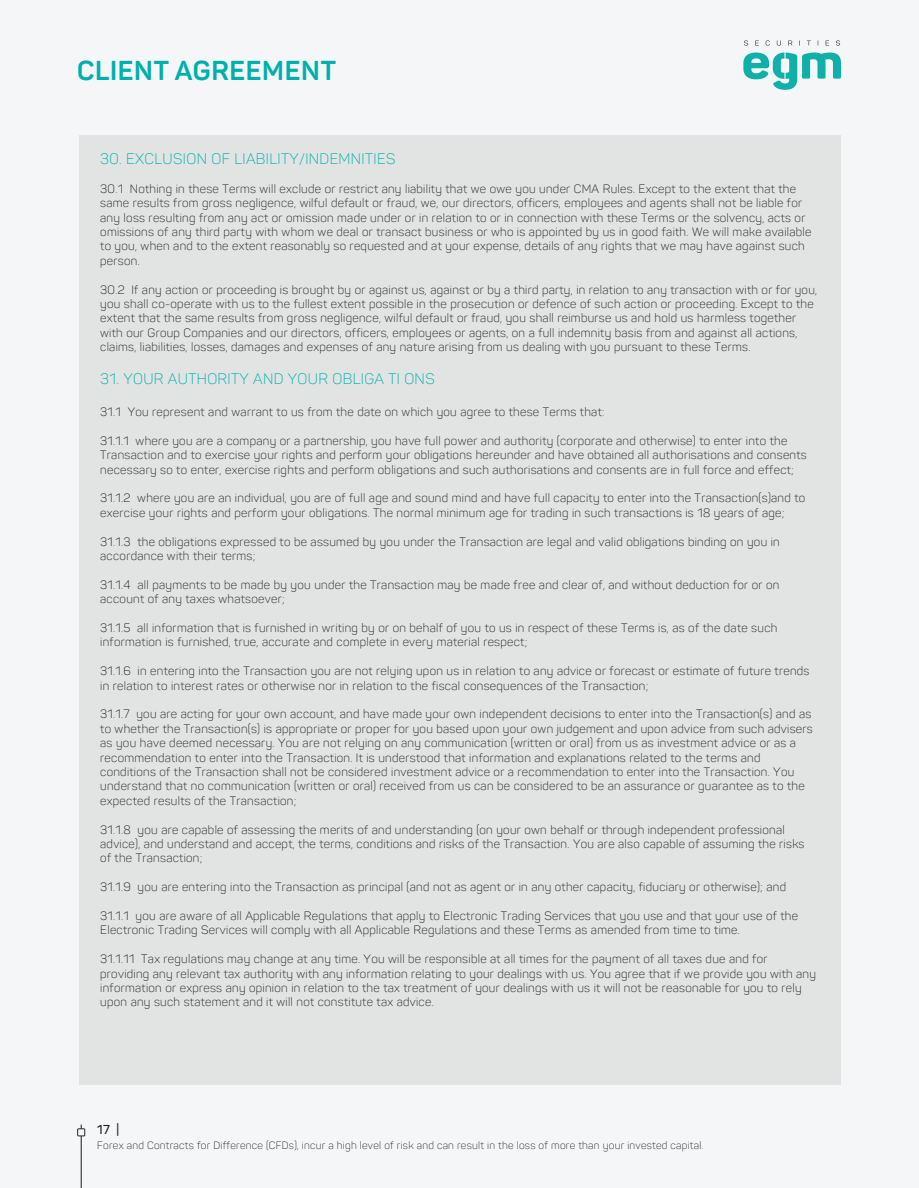
<style>
.page{position:relative;width:919px;height:1188px;background:#fff}
.page>*{position:absolute;margin:0;border:0;box-sizing:border-box;transform-origin:0 0}
.t1{font:700 27px "Panton";letter-spacing:.025em;color:#00afab}
.t2{font:300 15px "Panton";letter-spacing:.025em;color:#00b1ac}
.t3{font:600 12.75px "Panton";color:#242729}
.t4{font:300 12px/14.4px "Panton";letter-spacing:.025em;color:#211e1e}
.t5{font:300 10.5px "Panton";letter-spacing:.025em;color:#242729}
</style>
<div class="page">
<div style="left:0;top:0;width:918px;height:1188px;background:#f4f6f7"></div>
<div style="left:79px;top:136px;width:761px;height:949px;background:#e2e4e4"></div>
<svg style="left:77px;top:1125px;width:8px;height:63px"></svg>
<svg style="left:743px;top:53px;width:97px;height:37px"></svg>
<svg style="left:744px;top:40px;width:4px;height:6px"></svg>
<svg style="left:765px;top:40px;width:4px;height:6px"></svg>
<svg style="left:788px;top:41px;width:4px;height:5px"></svg>
<svg style="left:825px;top:41px;width:3px;height:5px"></svg>
<svg style="left:836px;top:40px;width:3px;height:6px"></svg>
<h1 class="t1" style="left:77px;top:54px;width:260px">CLIENT AGREEMENT</h1>
<p class="t2" style="left:100px;top:150px;width:296px">30. EXCLUSION OF LIABILITY/INDEMNITIES</p>
<p class="t4" style="left:100px;top:181px;width:712px">30.1 Nothing in these Terms will exclude or restrict any liability that we owe you under CMA Rules. Except to the extent that the same results from gross negligence, wilful default or fraud, we, our directors, officers, employees and agents shall not be liable for any loss resulting from any act or omission made under or in relation to or in connection with these Terms or the solvency, acts or omissions of any third party with whom we deal or transact business or who is appointed by us in good faith. We will make available to you, when and to the extent reasonably so requested and at your expense, details of any rights that we may have against such person.</p>
<p class="t4" style="left:100px;top:282px;width:718px">30.2 If any action or proceeding is brought by or against us, against or by a third party, in relation to any transaction with or for you, you shall co-operate with us to the fullest extent possible in the prosecution or defence of such action or proceeding. Except to the extent that the same results from gross negligence, wilful default or fraud, you shall reimburse us and hold us harmless together with our Group Companies and our directors, officers, employees or agents, on a full indemnity basis from and against all actions, claims, liabilities, losses, damages and expenses of any nature arising from us dealing with you pursuant to these Terms.</p>
<p class="t2" style="left:100px;top:369px;width:336px">31. YOUR AUTHORITY AND YOUR OBLIGA TI ONS</p>
<p class="t4" style="left:100px;top:404px;width:505px">31.1 You represent and warrant to us from the date on which you agree to these Terms that:</p>
<p class="t4" style="left:100px;top:433px;width:708px">31.1.1 where you are a company or a partnership, you have full power and authority (corporate and otherwise) to enter into the<br>Transaction and to exercise your rights and perform your obligations hereunder and have obtained all authorisations and consents necessary so to enter, exercise rights and perform obligations and such authorisations and consents are in full force and effect;</p>
<p class="t4" style="left:100px;top:491px;width:706px">31.1.2 where you are an individual, you are of full age and sound mind and have full capacity to enter into the Transaction(s)and to exercise your rights and perform your obligations. The normal minimum age for trading in such transactions is 18 years of age;</p>
<p class="t4" style="left:100px;top:534px;width:681px">31.1.3 the obligations expressed to be assumed by you under the Transaction are legal and valid obligations binding on you in accordance with their terms;</p>
<p class="t4" style="left:100px;top:577px;width:680px">31.1.4 all payments to be made by you under the Transaction may be made free and clear of, and without deduction for or on account of any taxes whatsoever;</p>
<p class="t4" style="left:100px;top:620px;width:678px">31.1.5 all information that is furnished in writing by or on behalf of you to us in respect of these Terms is, as of the date such information is furnished, true, accurate and complete in every material respect;</p>
<p class="t4" style="left:100px;top:664px;width:710px">31.1.6 in entering into the Transaction you are not relying upon us in relation to any advice or forecast or estimate of future trends in relation to interest rates or otherwise nor in relation to the fiscal consequences of the Transaction;</p>
<p class="t4" style="left:100px;top:707px;width:714px">31.1.7 you are acting for your own account, and have made your own independent decisions to enter into the Transaction(s) and as to whether the Transaction(s) is appropriate or proper for you based upon your own judgement and upon advice from such advisers as you have deemed necessary. You are not relying on any communication (written or oral) from us as investment advice or as a recommendation to enter into the Transaction. It is understood that information and explanations related to the terms and conditions of the Transaction shall not be considered investment advice or a recommendation to enter into the Transaction. You understand that no communication (written or oral) received from us can be considered to be an assurance or guarantee as to the expected results of the Transaction;</p>
<p class="t4" style="left:100px;top:822px;width:705px">31.1.8 you are capable of assessing the merits of and understanding (on your own behalf or through independent professional advice), and understand and accept, the terms, conditions and risks of the Transaction. You are also capable of assuming the risks of the Transaction;</p>
<p class="t4" style="left:100px;top:880px;width:687px">31.1.9 you are entering into the Transaction as principal (and not as agent or in any other capacity, fiduciary or otherwise); and</p>
<p class="t4" style="left:100px;top:908px;width:699px">31.1.1 you are aware of all Applicable Regulations that apply to Electronic Trading Services that you use and that your use of the<br>Electronic Trading Services will comply with all Applicable Regulations and these Terms as amended from time to time.</p>
<p class="t4" style="left:100px;top:952px;width:717px">31.1.11 Tax regulations may change at any time. You will be responsible at all times for the payment of all taxes due and for providing any relevant tax authority with any information relating to your dealings with us. You agree that if we provide you with any information or express any opinion in relation to the tax treatment of your dealings with us it will not be reasonable for you to rely upon any such statement and it will not constitute tax advice.</p>
<p class="t3" style="left:97px;top:1122px;width:24px">17 |</p>
<p class="t5" style="left:97px;top:1139px;width:607px">Forex and Contracts for Difference (CFDs), incur a high level of risk and can result in the loss of more than your invested capital.</p>
</div>
